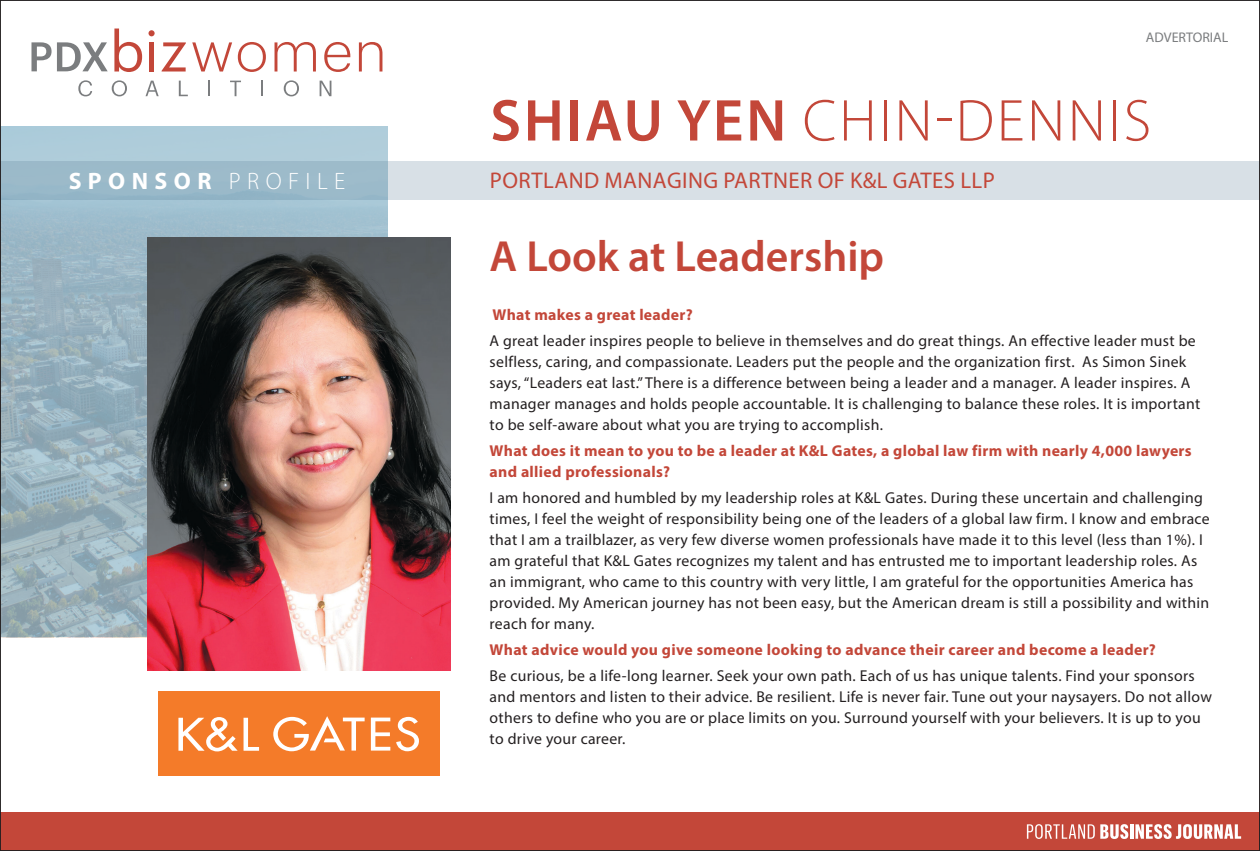
<style>
.page{position:relative;width:1260px;height:851px;background:#fff}
.page>*{position:absolute;margin:0;border:0;box-sizing:border-box;transform-origin:0 0}
.t1{font:300 59.5px "Myriad Pro";letter-spacing:.045em;color:#c34739}
.t2{font:600 43.75px "Myriad Pro";color:#c34739}
.t3{font:700 23.8px "Myriad Pro";letter-spacing:.27em;color:#fff}
.t4{font:22.75px "Myriad Pro";letter-spacing:.02em;color:#c34739}
.t5{font:15.75px/21px "Myriad Pro";letter-spacing:.02em;color:#231f20}
.t6{font:700 15.75px/21px "Myriad Pro";letter-spacing:.02em;color:#c34739}
.t7{font:14px "Myriad Pro";color:#7b7d7f}
.s1{font-weight:600}
.s2{font-weight:300}
</style>
<div class="page">
<div style="left:0;top:161px;width:1260px;height:38px;background:#d8e0e6"></div>
<div style="left:0;top:812px;width:1260px;height:38px;background:#c34739"></div>
<svg style="left:78px;top:80px;width:14px;height:16px"></svg>
<svg style="left:112px;top:80px;width:15px;height:16px"></svg>
<svg style="left:146px;top:81px;width:13px;height:15px"></svg>
<svg style="left:179px;top:81px;width:9px;height:15px"></svg>
<svg style="left:208px;top:81px;width:2px;height:15px"></svg>
<svg style="left:230px;top:81px;width:11px;height:15px"></svg>
<svg style="left:261px;top:81px;width:2px;height:15px"></svg>
<svg style="left:284px;top:80px;width:15px;height:16px"></svg>
<svg style="left:320px;top:81px;width:11px;height:15px"></svg>
<svg style="left:359px;top:42px;width:23px;height:29px"></svg>
<svg style="left:324px;top:42px;width:26px;height:30px"></svg>
<svg style="left:275px;top:42px;width:41px;height:29px"></svg>
<svg style="left:238px;top:42px;width:28px;height:30px"></svg>
<svg style="left:192px;top:42px;width:40px;height:29px"></svg>
<svg style="left:162px;top:42px;width:24px;height:29px"></svg>
<div style="left:149px;top:42px;width:5px;height:29px;background:#c34739"></div>
<svg style="left:149px;top:30px;width:6px;height:6px"></svg>
<svg style="left:114px;top:29px;width:28px;height:43px"></svg>
<svg style="left:32px;top:42px;width:76px;height:29px"></svg>
<div style="left:158px;top:691px;width:282px;height:85px;background:#f47b29"></div>
<svg style="left:244px;top:717px;width:15px;height:33px"></svg>
<svg style="left:273px;top:716px;width:92px;height:35px"></svg>
<svg style="left:371px;top:717px;width:19px;height:33px"></svg>
<svg style="left:396px;top:716px;width:23px;height:35px"></svg>
<svg style="left:178px;top:717px;width:60px;height:34px"></svg>
<svg style="left:2px;top:126px;width:385px;height:511px"></svg>
<img style="left:147px;top:238px;width:303px;height:432px">
<svg style="left:1027px;top:824px;width:101px;height:14px"></svg>
<hr style="left:1130px;top:824px;width:3px;height:14px;background:#fff">
<svg style="left:1135px;top:824px;width:106px;height:14px"></svg>
<p class="t7" style="left:1146px;top:29px;width:84px">ADVERTORIAL</p>
<h1 class="t1" style="left:490px;top:85px;width:663px"><span class="s1">SHIAU YEN</span> CHIN-DENNIS</h1>
<h3 class="t3" style="left:69px;top:165px;width:278px">SPONSOR <span class="s2">PROFILE</span></h3>
<h3 class="t4" style="left:490px;top:166px;width:507px">PORTLAND MANAGING PARTNER OF K&amp;L GATES LLP</h3>
<h2 class="t2" style="left:490px;top:228px;width:396px">A Look at Leadership</h2>
<p class="t6" style="left:493px;top:304px;width:202px">What makes a great leader?</p>
<p class="t5" style="left:490px;top:330px;width:712px">A great leader inspires people to believe in themselves and do great things. An effective leader must be selfless, caring, and compassionate. Leaders put the people and the organization first. As Simon Sinek says, “Leaders eat last.” There is a difference between being a leader and a manager. A leader inspires. A manager manages and holds people accountable. It is challenging to balance these roles. It is important to be self-aware about what you are trying to accomplish.</p>
<p class="t6" style="left:490px;top:440px;width:704px">What does it mean to you to be a leader at K&amp;L Gates, a global law firm with nearly 4,000 lawyers and allied professionals?</p>
<p class="t5" style="left:490px;top:487px;width:722px">I am honored and humbled by my leadership roles at K&amp;L Gates. During these uncertain and challenging times, I feel the weight of responsibility being one of the leaders of a global law firm. I know and embrace that I am a trailblazer, as very few diverse women professionals have made it to this level (less than 1%). I am grateful that K&amp;L Gates recognizes my talent and has entrusted me to important leadership roles. As an immigrant, who came to this country with very little, I am grateful for the opportunities America has provided. My American journey has not been easy, but the American dream is still a possibility and within reach for many.</p>
<p class="t6" style="left:490px;top:639px;width:668px">What advice would you give someone looking to advance their career and become a leader?</p>
<p class="t5" style="left:490px;top:665px;width:724px">Be curious, be a life-long learner. Seek your own path. Each of us has unique talents. Find your sponsors and mentors and listen to their advice. Be resilient. Life is never fair. Tune out your naysayers. Do not allow others to define who you are or place limits on you. Surround yourself with your believers. It is up to you to drive your career.</p>
</div>
